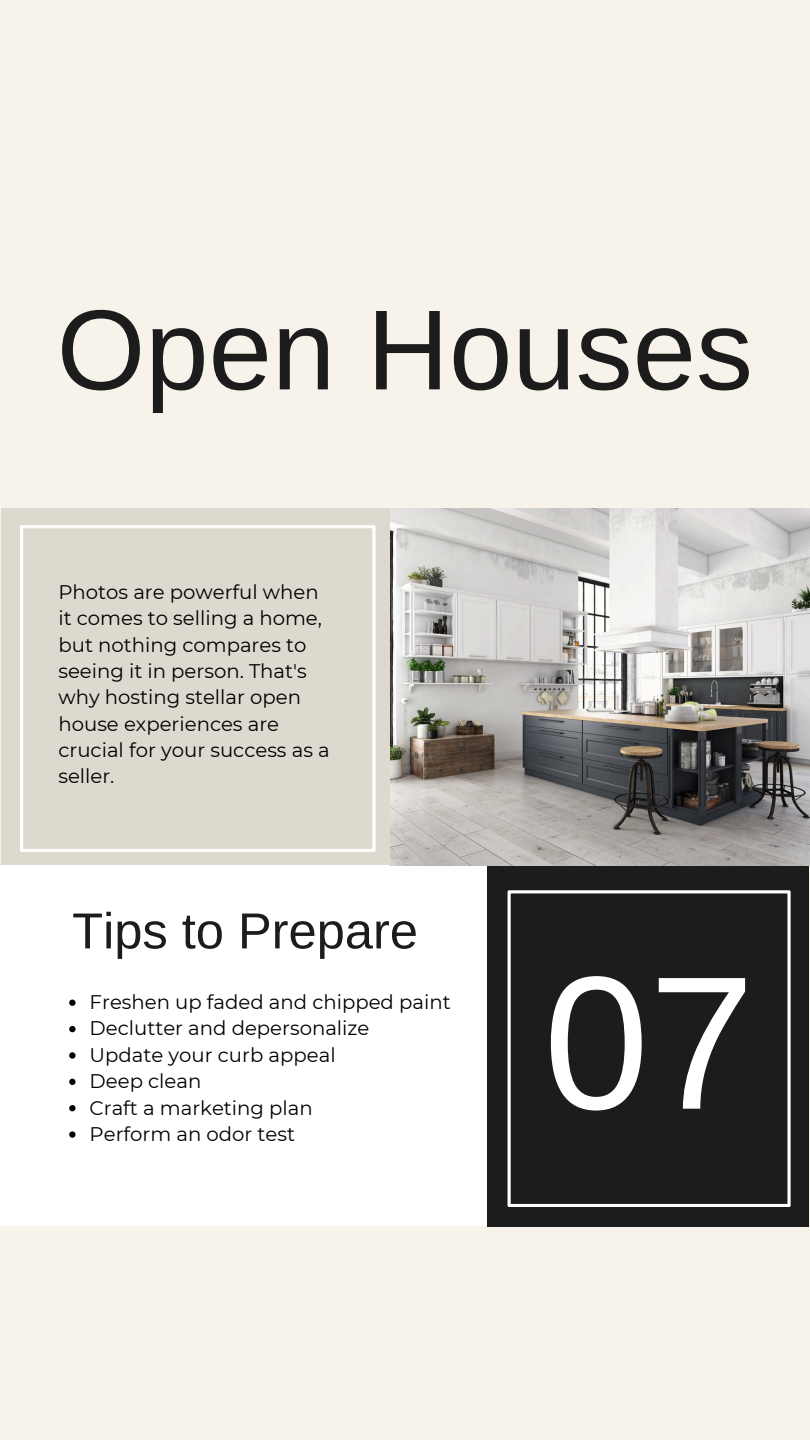
<style>
.page{position:relative;width:810px;height:1440px;background:#f7f2ea}
.page>*{position:absolute;margin:0;border:0;box-sizing:border-box;transform-origin:0 0}
.t1{font:189.8px "Arimo";color:#fff}
.t2{font:113.9px "Arimo";color:#1c1c1c}
.t3{font:50.6px "Arimo";color:#1c1c1c}
.t4{font:19.7px/26.4px "Montserrat";color:#000}
</style>
<div class="page">
<div style="left:1px;top:508px;width:393px;height:361px;background:#ddd9cf"></div>
<div style="left:1px;top:865px;width:487px;height:361px;background:#fff"></div>
<div style="left:487px;top:866px;width:322px;height:361px;background:#1c1c1c"></div>
<svg style="left:508px;top:890px;width:283px;height:317px"></svg>
<svg style="left:20px;top:525px;width:356px;height:327px"></svg>
<svg style="left:69px;top:1000px;width:7px;height:6px"></svg>
<svg style="left:69px;top:1026px;width:7px;height:6px"></svg>
<svg style="left:69px;top:1052px;width:7px;height:7px"></svg>
<svg style="left:69px;top:1079px;width:7px;height:6px"></svg>
<svg style="left:69px;top:1105px;width:7px;height:6px"></svg>
<svg style="left:69px;top:1131px;width:7px;height:7px"></svg>
<img style="left:391px;top:508px;width:418px;height:357px">
<p class="t2" style="left:57px;top:286px;width:698px">Open Houses</p>
<p class="t4" style="left:58px;top:579px;width:273px">Photos are powerful when it comes to selling a home, but nothing compares to seeing it in person. That's why hosting stellar open house experiences are crucial for your success as a seller.</p>
<h2 class="t3" style="left:72px;top:903px;width:347px">Tips to Prepare</h2>
<p class="t4" style="left:90px;top:989px;width:363px">Freshen up faded and chipped paint</p>
<p class="t4" style="left:90px;top:1015px;width:281px">Declutter and depersonalize</p>
<p class="t4" style="left:90px;top:1042px;width:247px">Update your curb appeal</p>
<p class="t4" style="left:90px;top:1068px;width:113px">Deep clean</p>
<p class="t4" style="left:90px;top:1094px;width:225px">Craft a marketing plan</p>
<p class="t4" style="left:90px;top:1121px;width:207px">Perform an odor test</p>
<h1 class="t1" style="left:543px;top:937px;width:213px">07</h1>
</div>
